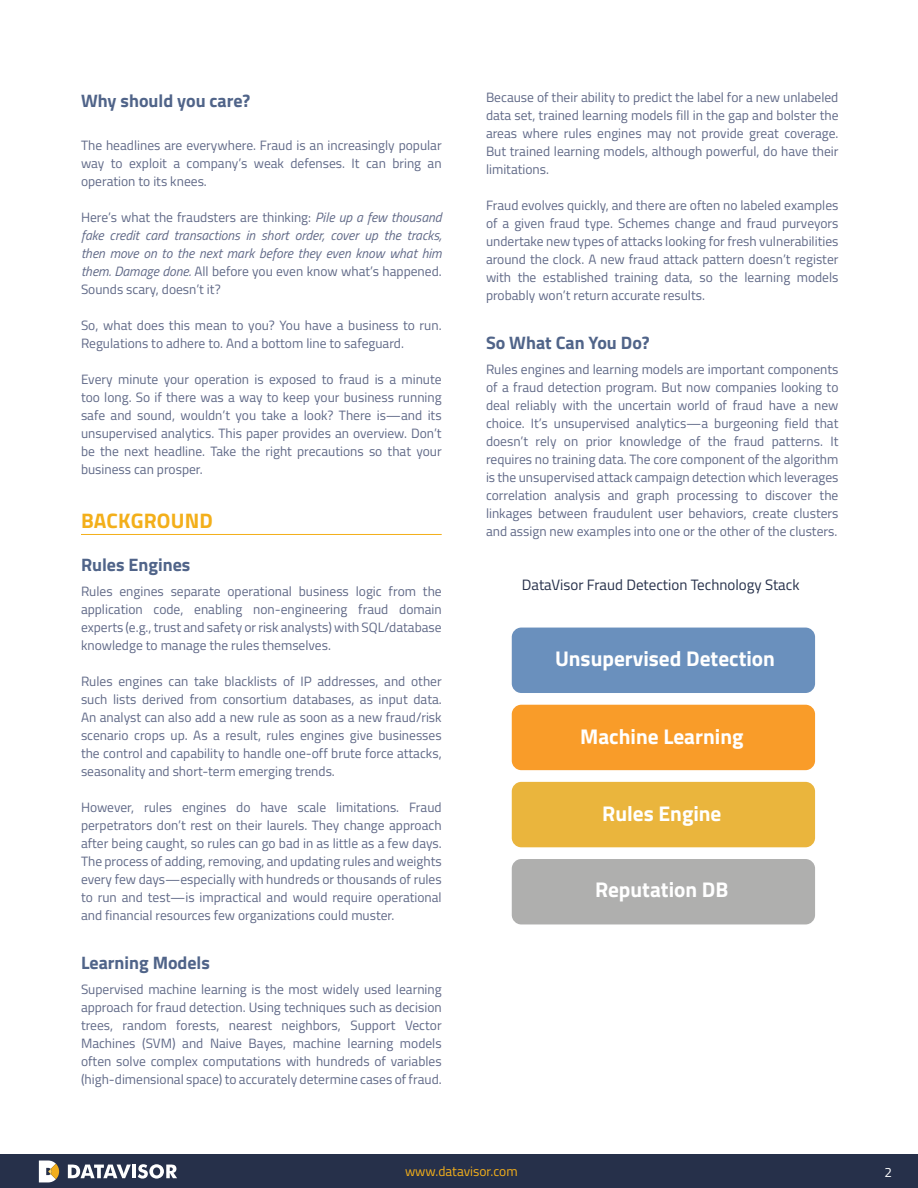
<style>
.page{position:relative;width:918px;height:1188px;background:#fff}
.page>*{position:absolute;margin:0;border:0;box-sizing:border-box;transform-origin:0 0}
.t1{font:700 21.3px "Titillium Web";color:#fff}
.t2{font:700 21px "Titillium Web";letter-spacing:.01em;color:#f3af1a}
.t3{font:700 18px "Titillium Web";color:#506489}
.t4{font:15px "Titillium Web";color:#26304a}
.t5{font:13.5px/18px "Titillium Web";color:#616a88;text-align:justify}
.t6{font:italic 13.5px/18px "Titillium Web";color:#616a88;text-align:justify}
.t7{font:13.5px "Titillium Web";color:#f3af1a}
.t8{font:13.5px "Titillium Web";color:#fff}
.s1{font-style:normal}
</style>
<div class="page">
<div style="left:0;top:1155px;width:918px;height:33px;background:#26304a"></div>
<svg style="left:68px;top:1165px;width:63px;height:13px"></svg>
<hr style="left:132px;top:1165px;width:4px;height:13px;background:#fff">
<svg style="left:138px;top:1164px;width:39px;height:15px"></svg>
<svg style="left:39px;top:1161px;width:20px;height:21px"></svg>
<hr style="left:81px;top:534px;width:361px;height:1px;background:#f3af1a">
<div style="left:512px;top:628px;width:303px;height:65px;background:#6a90bd;border-radius:10px"></div>
<div style="left:512px;top:705px;width:303px;height:65px;background:#f99c29;border-radius:10px"></div>
<div style="left:512px;top:782px;width:303px;height:65px;background:#eab53d;border-radius:10px"></div>
<div style="left:512px;top:859px;width:303px;height:65px;background:#afafae;border-radius:10px"></div>
<h3 class="t3" style="left:81px;top:87px;width:171px">Why should you care?</h3>
<p class="t5" style="left:81px;top:135px;width:362px">The headlines are everywhere. Fraud is an increasingly popular way to exploit a company’s weak defenses. It can bring an operation to its knees.</p>
<p class="t6" style="left:81px;top:207px;width:362px"><span class="s1">Here’s what the fraudsters are thinking:</span> Pile up a few thousand fake credit card transactions in short order, cover up the tracks, then move on to the next mark before they even know what him them. Damage done. <span class="s1">All before you even know what’s happened.<br>Sounds scary, doesn’t it?</span></p>
<p class="t5" style="left:81px;top:315px;width:362px">So, what does this mean to you? You have a business to run.<br>Regulations to adhere to. And a bottom line to safeguard.</p>
<p class="t5" style="left:81px;top:369px;width:362px">Every minute your operation is exposed to fraud is a minute too long. So if there was a way to keep your business running safe and sound, wouldn’t you take a look? There is—and its unsupervised analytics. This paper provides an overview. Don’t be the next headline. Take the right precautions so that your business can prosper.</p>
<h2 class="t2" style="left:81px;top:504px;width:133px">BACKGROUND</h2>
<h3 class="t3" style="left:81px;top:551px;width:111px">Rules Engines</h3>
<p class="t5" style="left:81px;top:581px;width:362px">Rules engines separate operational business logic from the application code, enabling non-engineering fraud domain experts (e.g., trust and safety or risk analysts) with SQL/database knowledge to manage the rules themselves.</p>
<p class="t5" style="left:81px;top:671px;width:362px">Rules engines can take blacklists of IP addresses, and other such lists derived from consortium databases, as input data.<br>An analyst can also add a new rule as soon as a new fraud/risk scenario crops up. As a result, rules engines give businesses the control and capability to handle one-off brute force attacks, seasonality and short-term emerging trends.</p>
<p class="t5" style="left:81px;top:797px;width:362px">However, rules engines do have scale limitations. Fraud perpetrators don’t rest on their laurels. They change approach after being caught, so rules can go bad in as little as a few days.<br>The process of adding, removing, and updating rules and weights every few days—especially with hundreds or thousands of rules to run and test—is impractical and would require operational and financial resources few organizations could muster.</p>
<h3 class="t3" style="left:81px;top:949px;width:131px">Learning Models</h3>
<p class="t5" style="left:81px;top:980px;width:362px">Supervised machine learning is the most widely used learning approach for fraud detection. Using techniques such as decision trees, random forests, nearest neighbors, Support Vector Machines (SVM) and Naive Bayes, machine learning models often solve complex computations with hundreds of variables (high-dimensional space) to accurately determine cases of fraud.</p>
<p class="t5" style="left:486px;top:87px;width:354px">Because of their ability to predict the label for a new unlabeled data set, trained learning models fill in the gap and bolster the areas where rules engines may not provide great coverage.<br>But trained learning models, although powerful, do have their limitations.</p>
<p class="t5" style="left:486px;top:195px;width:354px">Fraud evolves quickly, and there are often no labeled examples of a given fraud type. Schemes change and fraud purveyors undertake new types of attacks looking for fresh vulnerabilities around the clock. A new fraud attack pattern doesn’t register with the established training data, so the learning models probably won’t return accurate results.</p>
<h3 class="t3" style="left:486px;top:329px;width:165px">So What Can You Do?</h3>
<p class="t5" style="left:486px;top:360px;width:354px">Rules engines and learning models are important components of a fraud detection program. But now companies looking to deal reliably with the uncertain world of fraud have a new choice. It’s unsupervised analytics—a burgeoning field that doesn’t rely on prior knowledge of the fraud patterns. It requires no training data. The core component of the algorithm is the unsupervised attack campaign detection which leverages correlation analysis and graph processing to discover the linkages between fraudulent user behaviors, create clusters and assign new examples into one or the other of the clusters.</p>
<p class="t4" style="left:522px;top:574px;width:279px">DataVisor Fraud Detection Technology Stack</p>
<h1 class="t1" style="left:555px;top:642px;width:221px">Unsupervised Detection</h1>
<h1 class="t1" style="left:580px;top:720px;width:165px">Machine Learning</h1>
<h1 class="t1" style="left:602px;top:797px;width:121px">Rules Engine</h1>
<h1 class="t1" style="left:595px;top:874px;width:135px">Reputation DB</h1>
<p class="t7" style="left:405px;top:1161px;width:114px">www.datavisor.com</p>
<p class="t8" style="left:884px;top:1162px;width:9px">2</p>
</div>
